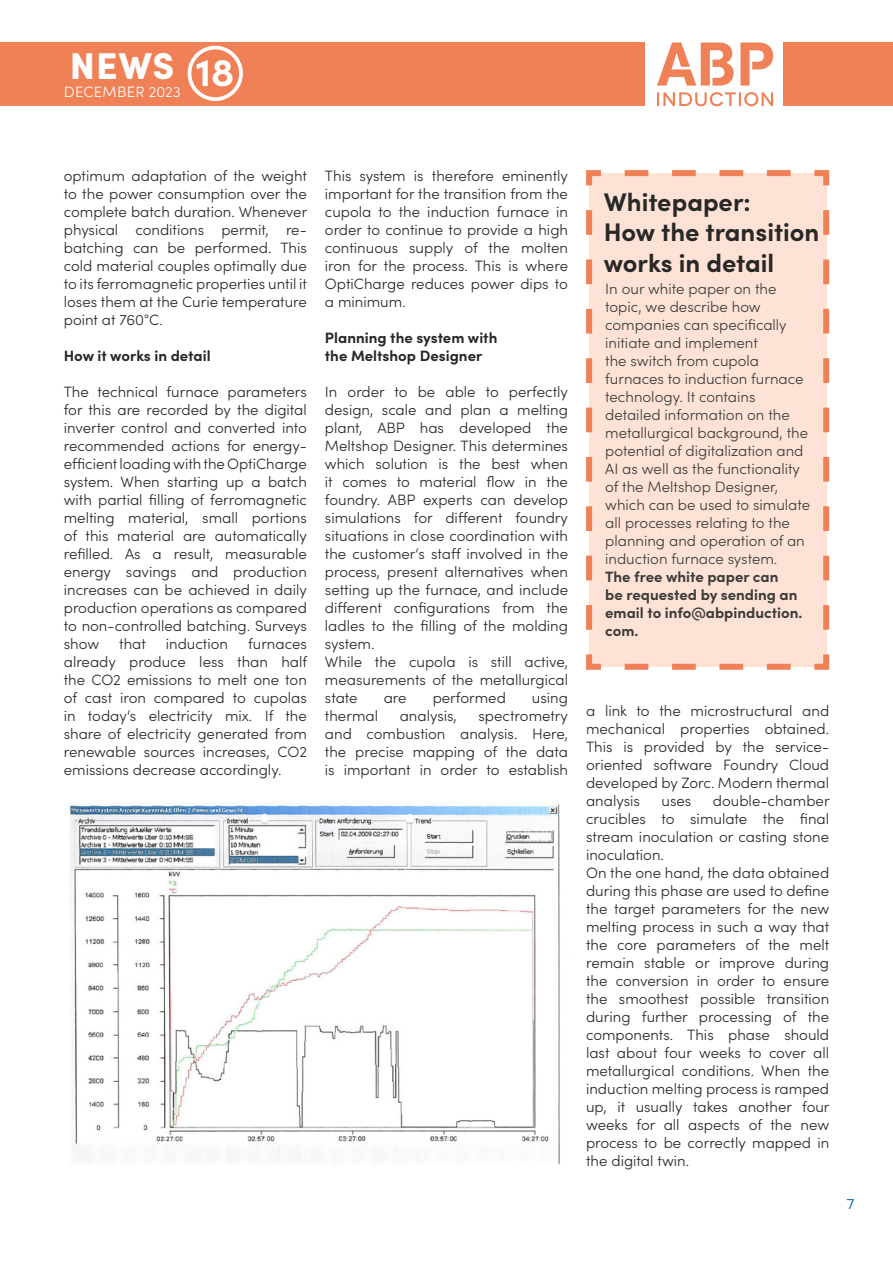
<style>
.page{position:relative;width:893px;height:1263px;background:#fff}
.page>*{position:absolute;margin:0;border:0;box-sizing:border-box;transform-origin:0 0}
.t1{font:700 39px "Sofia Pro";color:#fff}
.t2{font:900 37.35px "Sofia Pro";color:#fff}
.t3{font:700 25.5px/30.6px "Sofia Pro";color:#282827}
.t4{font:300 15px/18px "Sofia Pro";color:#282827;text-align:justify}
.t5{font:300 15px/18px "Sofia Pro";color:#3c3c3b}
.t6{font:700 15px/18px "Sofia Pro";color:#3c3c3b}
.t7{font:700 15px/18px "Sofia Pro";color:#282827}
.t8{font:300 15px "Sofia Pro";letter-spacing:.02em;color:#fff}
.t9{font:15px "Inter Face";color:#0067b1}
</style>
<div class="page">
<div style="left:0;top:43px;width:644px;height:63px;background:#f08157"></div>
<svg style="left:740px;top:43px;width:33px;height:43px"></svg>
<svg style="left:657px;top:92px;width:116px;height:14px"></svg>
<svg style="left:657px;top:43px;width:77px;height:43px"></svg>
<div style="left:783px;top:43px;width:110px;height:63px;background:#f08157"></div>
<div style="left:188px;top:46px;width:55px;height:55px;border:4px solid #fff;border-radius:50%"></div>
<img style="left:70px;top:803px;width:490px;height:362px">
<div style="left:586px;top:170px;width:244px;height:500px;background:#fde2d5"></div>
<h2 class="t2" style="left:70px;top:36px;width:106px">NEWS</h2>
<p class="t8" style="left:64px;top:81px;width:118px">DECEMBER 2023</p>
<h1 class="t1" style="left:196px;top:42px;width:40px">18</h1>
<p class="t4" style="left:64px;top:166px;width:245px">optimum adaptation of the weight to the power consumption over the complete batch duration. Whenever physical conditions permit, re&shy;batching can be performed. This cold material couples optimally due to its ferromagnetic properties until it loses them at the Curie temperature point at 760°C.</p>
<p class="t7" style="left:64px;top:346px;width:148px">How it works in detail</p>
<p class="t4" style="left:64px;top:382px;width:245px">The technical furnace parameters for this are recorded by the digital inverter control and converted into recommended actions for energy&shy;efficient loading with the OptiCharge system. When starting up a batch with partial filling of ferromagnetic melting material, small portions of this material are automatically refilled. As a result, measurable energy savings and production increases can be achieved in daily production operations as compared to non-controlled batching. Surveys show</p>
<p class="t4" style="left:64px;top:634px;width:245px;text-indent:184px">furnaces already produce less than half the CO2 emissions to melt one ton of cast iron compared to cupolas in today‘s electricity mix. If the share of electricity generated from renewable sources increases, CO2 emissions decrease accordingly.</p>
<p class="t4" style="left:119px;top:634px;width:28px">that</p>
<p class="t4" style="left:166px;top:634px;width:64px">induction</p>
<p class="t4" style="left:325px;top:166px;width:245px">This system is therefore eminently important for the transition from the cupola to the induction furnace in order to continue to provide a high continuous supply of the molten iron for the process. This is where OptiCharge reduces power dips to a minimum.</p>
<p class="t7" style="left:325px;top:328px;width:174px">Planning the system with the Meltshop Designer</p>
<p class="t4" style="left:325px;top:382px;width:245px;text-align:left">In order to be able to perfectly design, scale and plan a melting plant, ABP has developed the<br>Meltshop Designer. This determines which solution is the best when it comes to material flow in the foundry. ABP experts can develop simulations for different foundry situations in close coordination with the customer‘s staff involved in the process, present alternatives when setting up the furnace, and include different configurations from the ladles to the filling of the molding system.<br>While the cupola is still active, measurements of the metallurgical state</p>
<h3 class="t3" style="left:604px;top:184px;width:217px">Whitepaper:<br>How the transition works in detail</h3>
<p class="t5" style="left:605px;top:279px;width:207px">In our white paper on the topic, we describe how companies can specifically initiate and implement<br>the switch from cupola furnaces to induction furnace technology. It contains detailed information on the metallurgical background, the potential of digitalization and<br>AI as well as the functionality of the Meltshop Designer, which can be used to simulate all processes relating to the planning and operation of an induction furnace system.</p>
<p class="t6" style="left:605px;top:566px;width:199px">The free white paper can<br>be requested by sending an email to info@abpinduction. com.</p>
<p class="t4" style="left:384px;top:688px;width:24px">are</p>
<p class="t4" style="left:433px;top:688px;width:75px">performed</p>
<p class="t4" style="left:532px;top:688px;width:38px">using</p>
<p class="t4" style="left:325px;top:706px;width:245px;text-indent:154px">spectrometry and combustion analysis. Here, the precise mapping of the data is important in order to establish</p>
<p class="t4" style="left:586px;top:701px;width:245px">a link to the microstructural and mechanical properties obtained.<br>This is provided by the service&shy;oriented software Foundry Cloud developed by Zorc. Modern thermal analysis</p>
<p class="t4" style="left:325px;top:706px;width:55px">thermal</p>
<p class="t4" style="left:400px;top:706px;width:59px">analysis,</p>
<p class="t4" style="left:586px;top:791px;width:245px;text-align:left;text-indent:127px">double-chamber crucibles to simulate the final stream inoculation or casting stone inoculation.<br>On the one hand, the data obtained during this phase are used to define the target parameters for the new melting process in such a way that the core parameters of the melt remain stable or improve during the conversion in order to ensure the smoothest possible transition during further processing of the components. This phase should last about four weeks to cover all metallurgical conditions. When the induction melting process is ramped up, it usually takes another four weeks for all aspects of the new process to be correctly mapped in the digital twin.</p>
<p class="t4" style="left:661px;top:791px;width:31px">uses</p>
<p class="t9" style="left:846px;top:1195px;width:10px">7</p>
</div>
